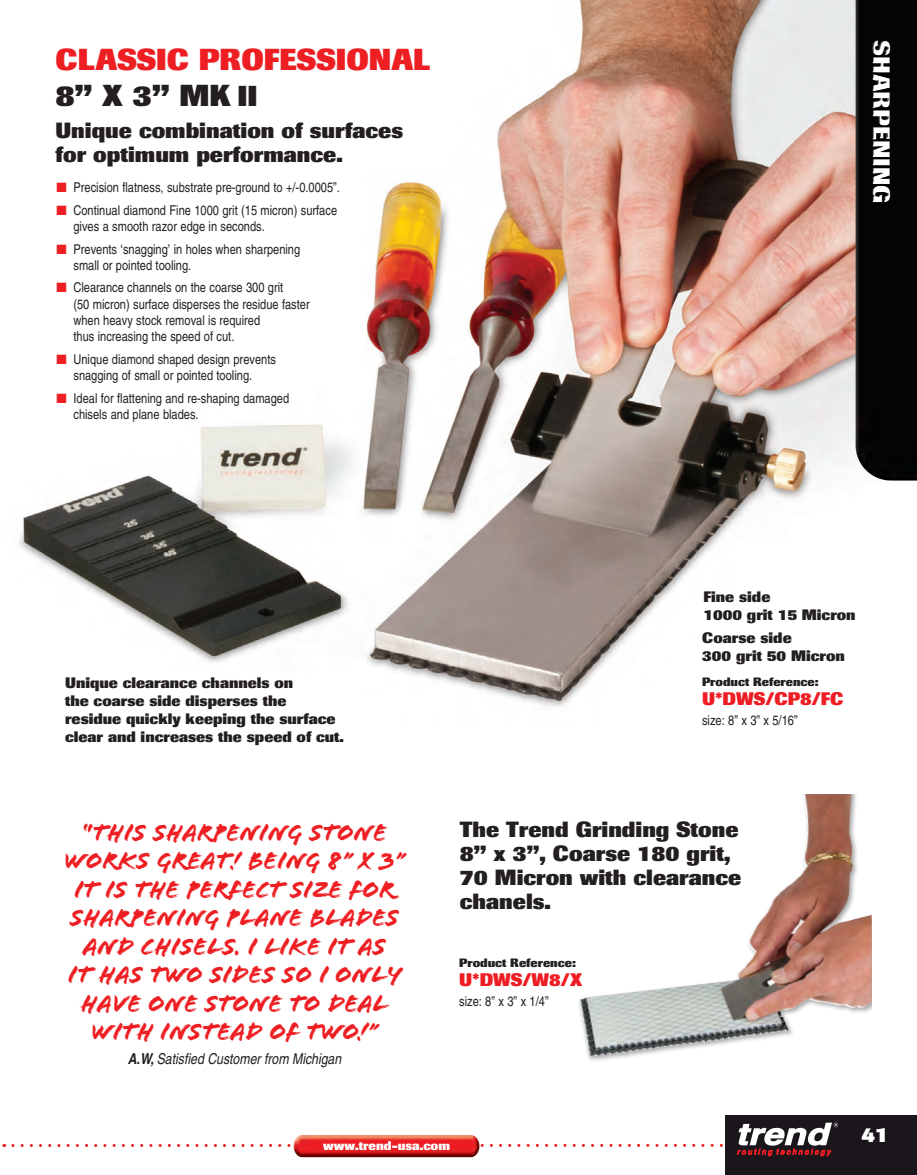
<style>
.page{position:relative;width:917px;height:1175px;background:#fff}
.page>*{position:absolute;margin:0;border:0;box-sizing:border-box;transform-origin:0 0}
.t1{font:800 30px/36px "Imago BQ";color:#ee1f23}
.t2{font:25.5px/28.5px "Flood";color:#ee1f23;text-align:center}
.t3{font:800 24.15px "Imago BQ";color:#fff}
.Body_Text{font:800 21.75px/24px "Imago BQ";color:#231f20}
.t4{font:800 21px "Imago BQ";color:#fff}
.Drilling_Tool_Header{font:800 18px "Imago BQ";color:#ee1d23}
.Body_Text-2{font:800 15px/18px "Imago BQ";color:#231f20}
.Drilling_Tool_Header-2{font:800 15px/18px "Imago BQ";color:#231f20}
.t5{font:italic condensed 15px "Helvetica LT";color:#231f20}
.Body_Text-3{font:condensed 13.5px/16.2px "Helvetica LT";color:#231f20}
.Drilling_Tool_Header-3{font:condensed 13.5px "Helvetica LT";color:#231f20}
.accessories_text{font:800 12.45px "Imago BQ";color:#fff}
.Drilling_Tool_Header-4{font:800 12px "Imago BQ";color:#231f20}
.s1{color:#231f20}
.s2{font-size:28.5px;color:#231f20}
.s3{color:#ee1f23}
.s4{font-weight:700}
</style>
<div class="page">
<img style="left:18px;top:0;width:899px;height:707px">
<div style="left:576px;top:793px;width:296px;height:269px;background:#231f20;opacity:.4"></div>
<img style="left:579px;top:793px;width:227px;height:263px">
<svg style="left:13px;top:1143px;width:713px;height:3px"></svg>
<img style="left:293px;top:1135px;width:186px;height:21px">
<div style="left:726px;top:1114px;width:191px;height:60px;background:#1b151c"></div>
<svg style="left:737px;top:1122px;width:101px;height:35px"></svg>
<img style="left:855px;top:0;width:62px;height:480px">
<div style="left:871px;top:39px;width:20px;height:163px;background:#231f20;opacity:.89"></div>
<p class="t1" style="left:55px;top:42px;width:377px">CLASSIC PROFESSIONAL<br><span class="s1">8” X 3” MK</span> <span class="s2">II</span></p>
<p class="Body_Text" style="left:55px;top:119px;width:349px">Unique combination of surfaces for optimum performance.</p>
<p class="Body_Text-3" style="left:56px;top:179px;width:285px"><span class="s3">■</span> Precision flatness, substrate pre-ground to +/-0.0005”.</p>
<p class="Body_Text-3" style="left:73px;top:202px;width:265px;text-indent:-17px"><span class="s3">■</span> Continual diamond Fine 1000 grit (15 micron) surface gives a smooth razor edge in seconds.</p>
<p class="Body_Text-3" style="left:73px;top:241px;width:228px;text-indent:-17px"><span class="s3">■</span> Prevents ‘snagging’ in holes when sharpening small or pointed tooling.</p>
<p class="Body_Text-3" style="left:73px;top:279px;width:238px;text-indent:-17px"><span class="s3">■</span> Clearance channels on the coarse 300 grit<br>(50 micron) surface disperses the residue faster when heavy stock removal is required<br>thus increasing the speed of cut.</p>
<p class="Body_Text-3" style="left:56px;top:351px;width:221px;text-align:center"><span class="s3">■</span> Unique diamond shaped design prevents snagging of small or pointed tooling.</p>
<p class="Body_Text-3" style="left:73px;top:389px;width:217px;text-indent:-17px"><span class="s3">■</span> Ideal for flattening and re-shaping damaged chisels and plane blades.</p>
<h3 class="t3" style="left:896px;top:40px;width:164px;rotate:90deg">SHARPENING</h3>
<p class="Drilling_Tool_Header-2" style="left:703px;top:587px;width:154px">Fine side<br>1000 grit 15 Micron</p>
<p class="Drilling_Tool_Header-2" style="left:702px;top:628px;width:144px">Coarse side<br>300 grit 50 Micron</p>
<p class="Body_Text-2" style="left:65px;top:673px;width:280px">Unique clearance channels on<br>the coarse side disperses the residue quickly keeping the surface clear and increases the speed of cut.</p>
<p class="Drilling_Tool_Header-4" style="left:702px;top:674px;width:118px">Product Reference:</p>
<p class="Drilling_Tool_Header" style="left:702px;top:688px;width:143px">U*DWS/CP8/FC</p>
<p class="Drilling_Tool_Header-3" style="left:702px;top:712px;width:97px">size: 8” x 3” x 5/16”</p>
<p class="t2" style="left:64px;top:817px;width:342px">“THIS SHARPENING STONE<br>WORKS GREAT! BEING 8” X 3”<br>IT IS THE PERFECT SIZE FOR<br>SHARPENING PLANE BLADES<br>AND CHISELS. I LIKE IT AS<br>IT HAS TWO SIDES SO I ONLY<br>HAVE ONE STONE TO DEAL<br>WITH INSTEAD OF TWO!”</p>
<p class="t5" style="left:128px;top:1049px;width:215px"><span class="s4">A.W,</span> Satisfied Customer from Michigan</p>
<p class="Body_Text" style="left:460px;top:817px;width:283px">The Trend Grinding Stone<br>8” x 3”, Coarse 180 grit,<br>70 Micron with clearance chanels.</p>
<p class="Drilling_Tool_Header-4" style="left:459px;top:954px;width:118px">Product Reference:</p>
<p class="Drilling_Tool_Header" style="left:459px;top:968px;width:125px">U*DWS/W8/X</p>
<p class="Drilling_Tool_Header-3" style="left:459px;top:992px;width:91px">size: 8” x 3” x 1/4”</p>
<p class="accessories_text" style="left:323px;top:1137px;width:128px">www.trend-usa.com</p>
<p class="t4" style="left:861px;top:1122px;width:29px">41</p>
</div>
